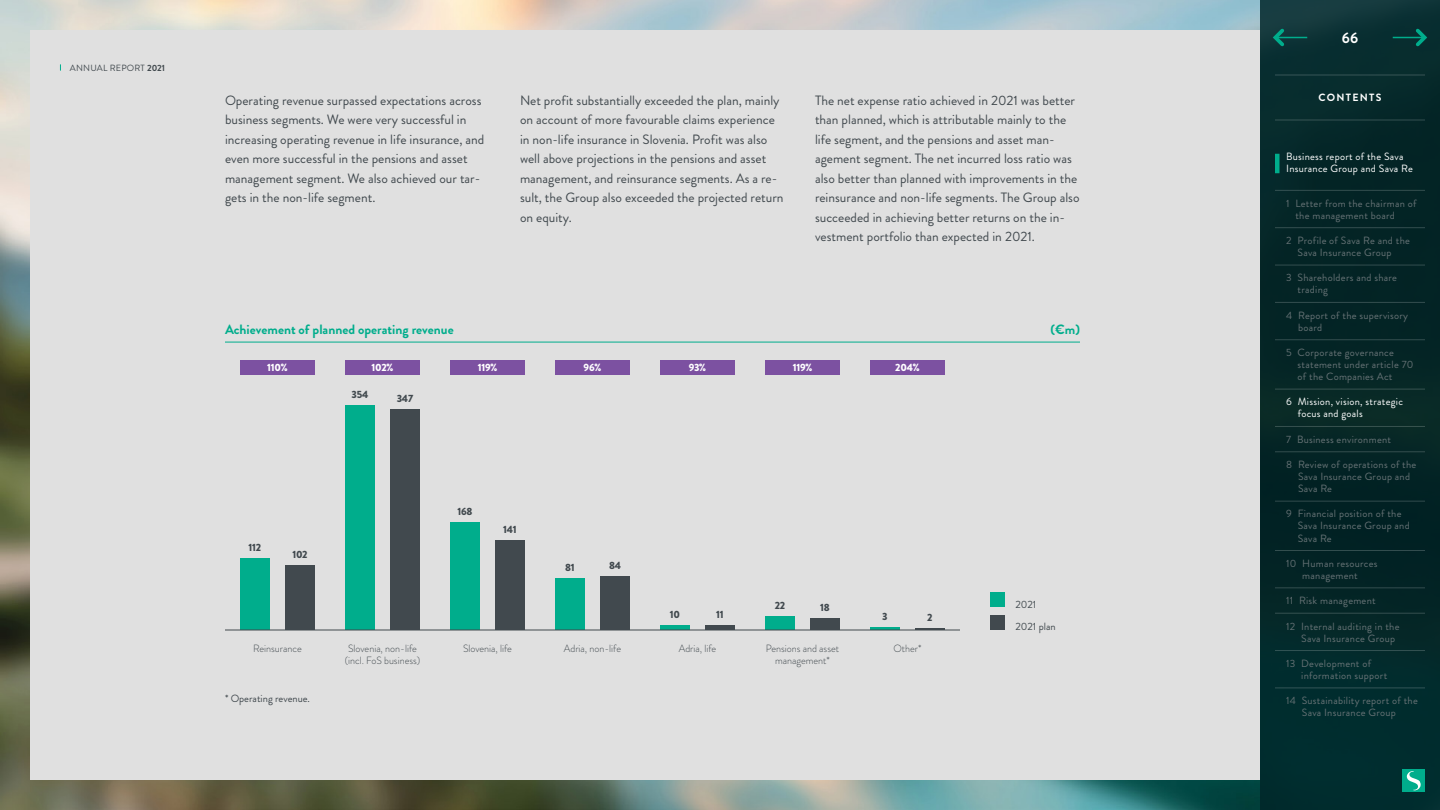
<style>
.page{position:relative;width:1440px;height:810px;background:#fff}
.page>*{position:absolute;margin:0;border:0;box-sizing:border-box;transform-origin:0 0}
.t1{font:700 15px "Brandon Grotesque";color:#fff}
.t2{font:13.5px/19.5px "Brandon Grotesque";color:#41494e}
.t3{font:700 13.5px "Brandon Grotesque";color:#00ad8c}
.t4{font:10.5px/12px "Brandon Grotesque";letter-spacing:.025em;color:#667275}
.t5{font:300 10.5px/11.2px "Brandon Grotesque";color:#41494e;text-align:center;scale:.96 1}
.t6{font:10.5px/12px "Brandon Grotesque";letter-spacing:.025em;color:#fff}
.t7{font:900 10.5px "Brandon Grotesque";letter-spacing:-.025em;color:#41494e}
.t8{font:10.5px/22.5px "Brandon Grotesque";color:#41494e}
.t9{font:900 10.5px "Brandon Grotesque";letter-spacing:-.025em;color:#fff}
.t10{font:700 10.5px "Brandon Grotesque";letter-spacing:.12em;color:#fff}
.t11{font:9px "Brandon Grotesque";letter-spacing:.02em;color:#41494e}
.s1{font-weight:700}
</style>
<div class="page">
<img style="left:0;top:0;width:1260px;height:810px">
<div style="left:30px;top:30px;width:1230px;height:750px;background:#e0e0e0"></div>
<div style="left:1260px;top:0;width:180px;height:810px;background:#002629"></div>
<hr style="left:1276px;top:37px;width:31px;height:1px;background:#00ad8c">
<svg style="left:1270px;top:25px;width:18px;height:25px"></svg>
<hr style="left:1393px;top:37px;width:31px;height:1px;background:#00ad8c">
<svg style="left:1412px;top:28px;width:16px;height:19px"></svg>
<hr style="left:1275px;top:120px;width:150px;height:1px;background:#fff">
<hr style="left:1275px;top:75px;width:150px;height:1px;background:#fff">
<hr style="left:1275px;top:190px;width:150px;height:1px;background:#fff">
<hr style="left:1275px;top:227px;width:150px;height:1px;background:#fff">
<hr style="left:1275px;top:265px;width:150px;height:1px;background:#fff">
<hr style="left:1275px;top:302px;width:150px;height:1px;background:#fff">
<hr style="left:1275px;top:339px;width:150px;height:1px;background:#fff">
<hr style="left:1275px;top:389px;width:150px;height:1px;background:#fff">
<hr style="left:1275px;top:426px;width:150px;height:1px;background:#fff">
<hr style="left:1275px;top:451px;width:150px;height:1px;background:#fff">
<hr style="left:1275px;top:501px;width:150px;height:1px;background:#fff">
<hr style="left:1275px;top:550px;width:150px;height:1px;background:#fff">
<hr style="left:1275px;top:587px;width:150px;height:1px;background:#fff">
<hr style="left:1275px;top:613px;width:150px;height:1px;background:#fff">
<hr style="left:1275px;top:650px;width:150px;height:1px;background:#fff">
<hr style="left:1275px;top:688px;width:150px;height:1px;background:#fff">
<div style="left:1275px;top:154px;width:5px;height:19px;background:#00ad8c"></div>
<hr style="left:225px;top:342px;width:855px;height:1px;background:#00ad8c">
<div style="left:765px;top:616px;width:30px;height:14px;background:#00ad8c"></div>
<div style="left:810px;top:619px;width:30px;height:11px;background:#41494e"></div>
<div style="left:240px;top:559px;width:30px;height:71px;background:#00ad8c"></div>
<div style="left:285px;top:566px;width:30px;height:64px;background:#41494e"></div>
<div style="left:345px;top:405px;width:30px;height:225px;background:#00ad8c"></div>
<div style="left:390px;top:409px;width:30px;height:221px;background:#41494e"></div>
<div style="left:450px;top:523px;width:30px;height:107px;background:#00ad8c"></div>
<div style="left:495px;top:540px;width:30px;height:90px;background:#41494e"></div>
<div style="left:555px;top:579px;width:30px;height:51px;background:#00ad8c"></div>
<div style="left:600px;top:577px;width:30px;height:53px;background:#41494e"></div>
<svg style="left:660px;top:626px;width:30px;height:4px"></svg>
<div style="left:705px;top:625px;width:30px;height:5px;background:#41494e"></div>
<div style="left:990px;top:592px;width:15px;height:16px;background:#00ad8c"></div>
<div style="left:990px;top:615px;width:15px;height:15px;background:#41494e"></div>
<div style="left:240px;top:360px;width:75px;height:15px;background:#7c51a1"></div>
<div style="left:345px;top:360px;width:75px;height:15px;background:#7c51a1"></div>
<div style="left:450px;top:360px;width:75px;height:15px;background:#7c51a1"></div>
<div style="left:555px;top:360px;width:75px;height:15px;background:#7c51a1"></div>
<div style="left:660px;top:360px;width:75px;height:15px;background:#7c51a1"></div>
<div style="left:765px;top:360px;width:75px;height:15px;background:#7c51a1"></div>
<div style="left:870px;top:360px;width:75px;height:15px;background:#7c51a1"></div>
<hr style="left:870px;top:628px;width:30px;height:2px;background:#00ad8c">
<hr style="left:915px;top:629px;width:30px;height:1px;background:#41494e">
<hr style="left:225px;top:630px;width:735px;height:1px;background:#41494e">
<div style="left:1402px;top:770px;width:23px;height:22px;background:#00ad8c"></div>
<svg style="left:1407px;top:771px;width:14px;height:19px"></svg>
<p class="t11" style="left:70px;top:61px;width:97px">ANNUAL REPORT <span class="s1">2021</span></p>
<p class="t2" style="left:225px;top:91px;width:261px">Operating revenue surpassed expectations across business segments. We were very successful in increasing operating revenue in life insurance, and even more successful in the pensions and asset management segment. We also achieved our tar&shy;gets in the non-life segment.</p>
<p class="t2" style="left:520px;top:90px;width:265px">Net profit substantially exceeded the plan, mainly on account of more favourable claims experience in non-life insurance in Slovenia. Profit was also well above projections in the pensions and asset management, and reinsurance segments. As a re&shy;sult, the Group also exceeded the projected return on equity.</p>
<p class="t2" style="left:815px;top:90px;width:266px">The net expense ratio achieved in 2021 was better than planned, which is attributable mainly to the life segment, and the pensions and asset man&shy;agement segment. The net incurred loss ratio was also better than planned with improvements in the reinsurance and non-life segments. The Group also succeeded in achieving better returns on the in&shy;vestment portfolio than expected in 2021.</p>
<p class="t3" style="left:225px;top:320px;width:230px">Achievement of planned operating revenue</p>
<p class="t3" style="left:1051px;top:320px;width:31px">(€m)</p>
<p class="t9" style="left:267px;top:360px;width:22px">110%</p>
<p class="t9" style="left:372px;top:360px;width:23px">102%</p>
<p class="t9" style="left:478px;top:360px;width:21px">119%</p>
<p class="t9" style="left:584px;top:360px;width:19px">96%</p>
<p class="t9" style="left:689px;top:360px;width:19px">93%</p>
<p class="t9" style="left:793px;top:360px;width:21px">119%</p>
<p class="t9" style="left:895px;top:360px;width:26px">204%</p>
<p class="t7" style="left:249px;top:540px;width:14px">112</p>
<p class="t7" style="left:292px;top:547px;width:17px">102</p>
<p class="t7" style="left:352px;top:386px;width:18px">354</p>
<p class="t7" style="left:397px;top:391px;width:18px">347</p>
<p class="t7" style="left:457px;top:504px;width:17px">168</p>
<p class="t7" style="left:503px;top:522px;width:15px">141</p>
<p class="t7" style="left:565px;top:560px;width:11px">81</p>
<p class="t7" style="left:609px;top:558px;width:13px">84</p>
<p class="t7" style="left:670px;top:607px;width:12px">10</p>
<p class="t7" style="left:716px;top:607px;width:9px">11</p>
<p class="t7" style="left:775px;top:598px;width:12px">22</p>
<p class="t7" style="left:820px;top:600px;width:11px">18</p>
<p class="t7" style="left:882px;top:609px;width:7px">3</p>
<p class="t7" style="left:927px;top:610px;width:7px">2</p>
<p class="t5" style="left:253px;top:643px;width:52px">Reinsurance</p>
<p class="t5" style="left:345px;top:643px;width:80px">Slovenia, non-life (incl. FoS business)</p>
<p class="t5" style="left:463px;top:643px;width:53px">Slovenia, life</p>
<p class="t5" style="left:564px;top:643px;width:61px">Adria, non-life</p>
<p class="t5" style="left:679px;top:643px;width:41px">Adria, life</p>
<p class="t5" style="left:766px;top:643px;width:78px">Pensions and asset management*</p>
<p class="t5" style="left:893px;top:643px;width:31px">Other*</p>
<p class="t8" style="left:225px;top:687px;width:87px">* Operating revenue.</p>
<p class="t8" style="left:1016px;top:593px;width:42px">2021<br>2021 plan</p>
<p class="t1" style="left:1342px;top:27px;width:18px">66</p>
<p class="t10" style="left:1318px;top:90px;width:64px">CONTENTS</p>
<p class="t6" style="left:1286px;top:151px;width:128px">Business report of the Sava<br>Insurance Group and Sava Re</p>
<p class="t4" style="left:1295px;top:197px;width:123px;text-indent:-9px">1 Letter from the chairman of the management board</p>
<p class="t4" style="left:1297px;top:235px;width:114px;text-indent:-11px">2 Profile of Sava Re and the<br>Sava Insurance Group</p>
<p class="t4" style="left:1298px;top:272px;width:101px;text-indent:-11px">3 Shareholders and share trading</p>
<p class="t4" style="left:1298px;top:309px;width:112px;text-indent:-12px">4 Report of the supervisory board</p>
<p class="t4" style="left:1298px;top:347px;width:117px;text-indent:-11px">5 Corporate governance statement under article 70 of the Companies Act</p>
<p class="t6" style="left:1298px;top:396px;width:107px;text-indent:-11px">6 Mission, vision, strategic focus and goals</p>
<p class="t4" style="left:1286px;top:433px;width:106px">7 Business environment</p>
<p class="t4" style="left:1298px;top:459px;width:120px;text-indent:-12px">8 Review of operations of the<br>Sava Insurance Group and<br>Sava Re</p>
<p class="t4" style="left:1298px;top:508px;width:114px;text-indent:-11px">9 Financial position of the<br>Sava Insurance Group and<br>Sava Re</p>
<p class="t4" style="left:1286px;top:557px;width:93px;text-align:center">10 Human resources management</p>
<p class="t4" style="left:1286px;top:595px;width:91px">11 Risk management</p>
<p class="t4" style="left:1301px;top:620px;width:100px;text-indent:-15px">12 Internal auditing in the<br>Sava Insurance Group</p>
<p class="t4" style="left:1301px;top:657px;width:87px;text-indent:-15px">13 Development of information support</p>
<p class="t4" style="left:1302px;top:695px;width:117px;text-indent:-16px">14 Sustainability report of the<br>Sava Insurance Group</p>
</div>
